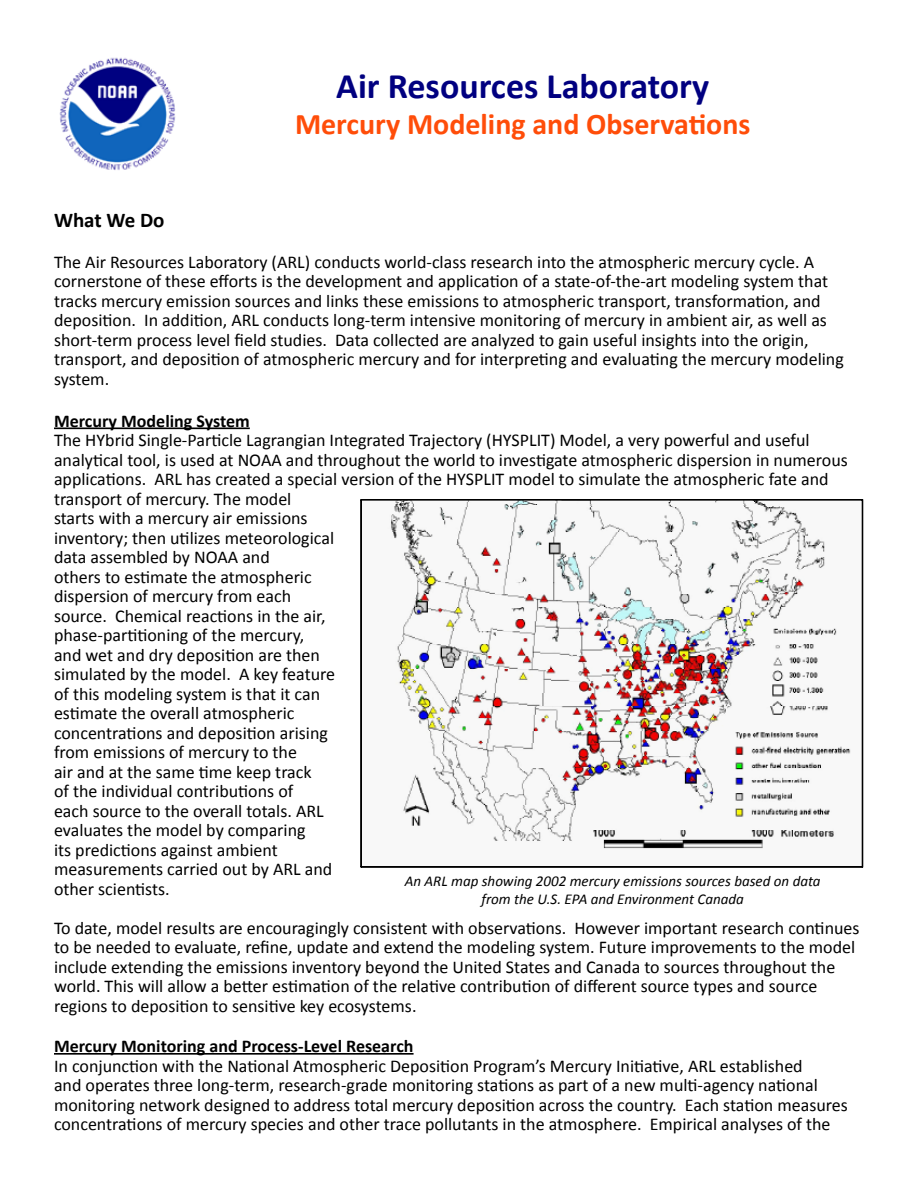
<style>
.page{position:relative;width:918px;height:1188px;background:#fff}
.page>*{position:absolute;margin:0;border:0;box-sizing:border-box;transform-origin:0 0}
.t1{font:700 36px "Calibri";color:#010080}
.t2{font:700 30px "Calibri";color:#ff4d09}
.t3{font:700 21px "Calibri";color:#000}
.t4{font:18px/19.5px "Calibri";color:#000}
.t5{font:700 18px "Calibri";color:#000}
.t6{font:italic 15px/18px "Calibri";color:#000;text-align:center}
</style>
<div class="page">
<img style="left:59px;top:57px;width:117px;height:113px">
<hr style="left:54px;top:428px;width:196px;height:1px;background:#000">
<hr style="left:54px;top:1053px;width:360px;height:2px;background:#000">
<svg style="left:361px;top:500px;width:502px;height:367px"></svg>
<h1 class="t1" style="left:336px;top:63px;width:375px">Air Resources Laboratory</h1>
<h2 class="t2" style="left:295px;top:105px;width:457px">Mercury Modeling and Observations</h2>
<p class="t3" style="left:54px;top:207px;width:112px">What We Do</p>
<p class="t4" style="left:54px;top:251px;width:791px">The Air Resources Laboratory (ARL) conducts world-class research into the atmospheric mercury cycle. A cornerstone of these efforts is the development and application of a state-of-the-art modeling system that tracks mercury emission sources and links these emissions to atmospheric transport, transformation, and deposition. In addition, ARL conducts long-term intensive monitoring of mercury in ambient air, as well as short-term process level field studies. Data collected are analyzed to gain useful insights into the origin, transport, and deposition of atmospheric mercury and for interpreting and evaluating the mercury modeling system.</p>
<p class="t5" style="left:54px;top:410px;width:197px">Mercury Modeling System</p>
<p class="t4" style="left:54px;top:430px;width:795px">The HYbrid Single-Particle Lagrangian Integrated Trajectory (HYSPLIT) Model, a very powerful and useful analytical tool, is used at NOAA and throughout the world to investigate atmospheric dispersion in numerous applications. ARL has created a special version of the HYSPLIT model to simulate the atmospheric fate and transport of mercury. The model<br>starts with a mercury air emissions<br>inventory; then utilizes meteorological<br>data assembled by NOAA and<br>others to estimate the atmospheric<br>dispersion of mercury from each<br>source. Chemical reactions in the air,<br>phase-partitioning of the mercury,<br>and wet and dry deposition are then<br>simulated by the model. A key feature<br>of this modeling system is that it can<br>estimate the overall atmospheric<br>concentrations and deposition arising<br>from emissions of mercury to the<br>air and at the same time keep track<br>of the individual contributions of<br>each source to the overall totals. ARL<br>evaluates the model by comparing<br>its predictions against ambient<br>measurements carried out by ARL and<br>other scientists.</p>
<p class="t4" style="left:54px;top:917px;width:807px">To date, model results are encouragingly consistent with observations. However important research continues to be needed to evaluate, refine, update and extend the modeling system. Future improvements to the model include extending the emissions inventory beyond the United States and Canada to sources throughout the world. This will allow a better estimation of the relative contribution of different source types and source regions to deposition to sensitive key ecosystems.</p>
<p class="t5" style="left:54px;top:1035px;width:361px">Mercury Monitoring and Process-Level Research</p>
<p class="t4" style="left:54px;top:1055px;width:795px">In conjunction with the National Atmospheric Deposition Program’s Mercury Initiative, ARL established<br>and operates three long-term, research-grade monitoring stations as part of a new multi-agency national monitoring network designed to address total mercury deposition across the country. Each station measures concentrations of mercury species and other trace pollutants in the atmosphere. Empirical analyses of the</p>
<p class="t6" style="left:405px;top:871px;width:417px">An ARL map showing 2002 mercury emissions sources based on data from the U.S. EPA and Environment Canada</p>
</div>
